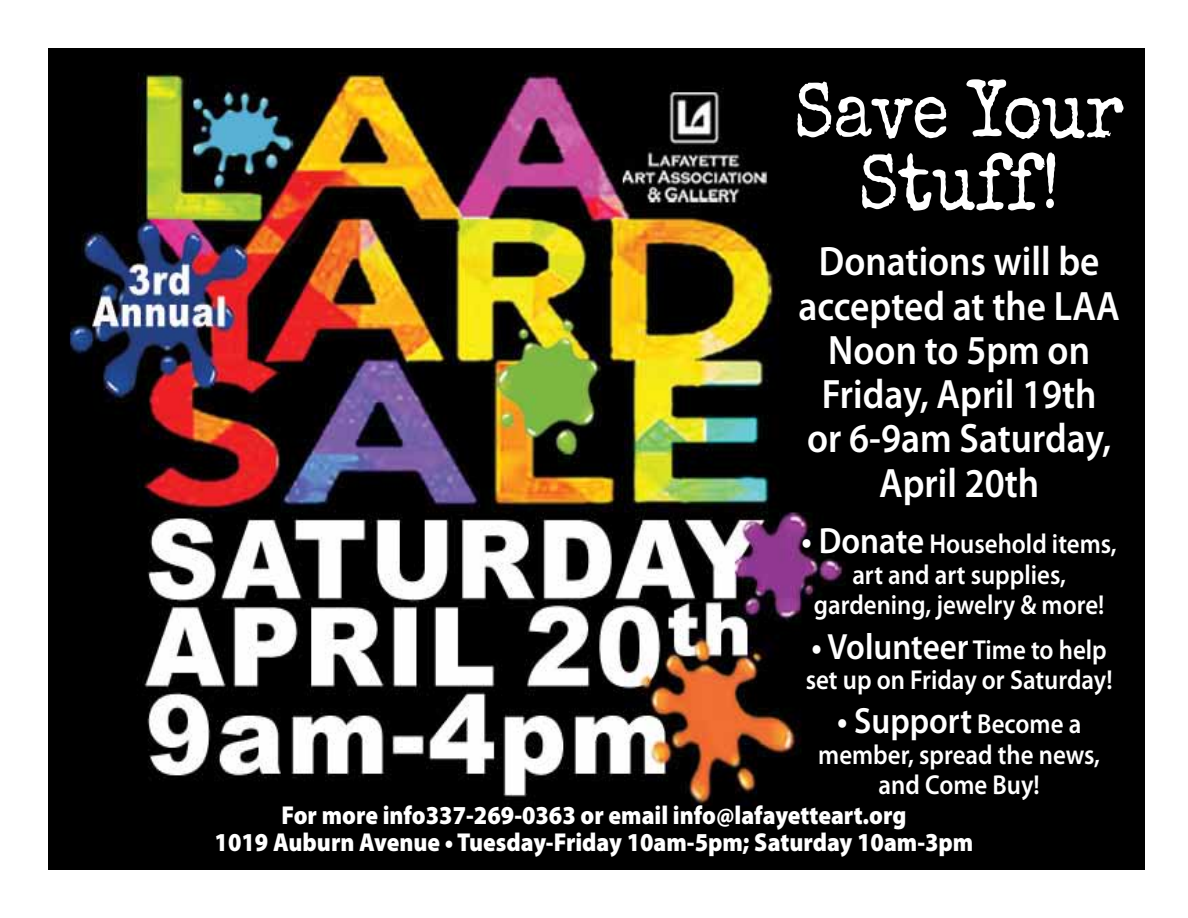
<style>
.page{position:relative;width:1188px;height:918px;background:#fff}
.page>*{position:absolute;margin:0;border:0;box-sizing:border-box;transform-origin:0 0}
.t1{font:79.35px/71.7px "Special Elite";letter-spacing:-.01em;color:#fff;text-align:center;scale:.86 1}
.t2{font:600 41.25px/44.2px "Myriad Pro";color:#fff;text-align:center;scale:.91 1}
.t3{font:600 36.6px "Myriad Pro";color:#fff;scale:.91 1}
.t4{font:600 27.45px/30.6px "Myriad Pro";color:#fff;text-align:center;scale:.91 1}
.t5{font:900 25.95px/27.5px "Myriad Pro";color:#fff;text-align:center;scale:.91 1}
.s1{font-size:36.6px}
.s2{font-size:27.45px}
</style>
<div class="page">
<img style="left:49px;top:48px;width:1095px;height:822px">
<h1 class="t1" style="left:794px;top:75px;width:386px">Save Your<br>Stuff!</h1>
<h2 class="t2" style="left:798px;top:238px;width:355px">Donations will be accepted at the LAA<br>Noon to 5pm on<br>Friday, April 19th<br>or 6-9am Saturday,<br>April 20th</h2>
<p class="t4" style="left:802px;top:528px;width:348px"><span class="s1">• Donate</span> Household items, art and art supplies, gardening, jewelry &amp; more!</p>
<h3 class="t3" style="left:812px;top:623px;width:326px">• Volunteer <span class="s2">Time to help</span></h3>
<p class="t4" style="left:806px;top:664px;width:339px">set up on Friday or Saturday!</p>
<h3 class="t3" style="left:837px;top:698px;width:270px">• Support <span class="s2">Become a</span></h3>
<p class="t4" style="left:818px;top:739px;width:311px">member, spread the news, and Come Buy!</p>
<p class="t5" style="left:215px;top:800px;width:835px">For more info337-269-0363 or email info@lafayetteart.org<br>1019 Auburn Avenue • Tuesday-Friday 10am-5pm; Saturday 10am-3pm</p>
</div>
